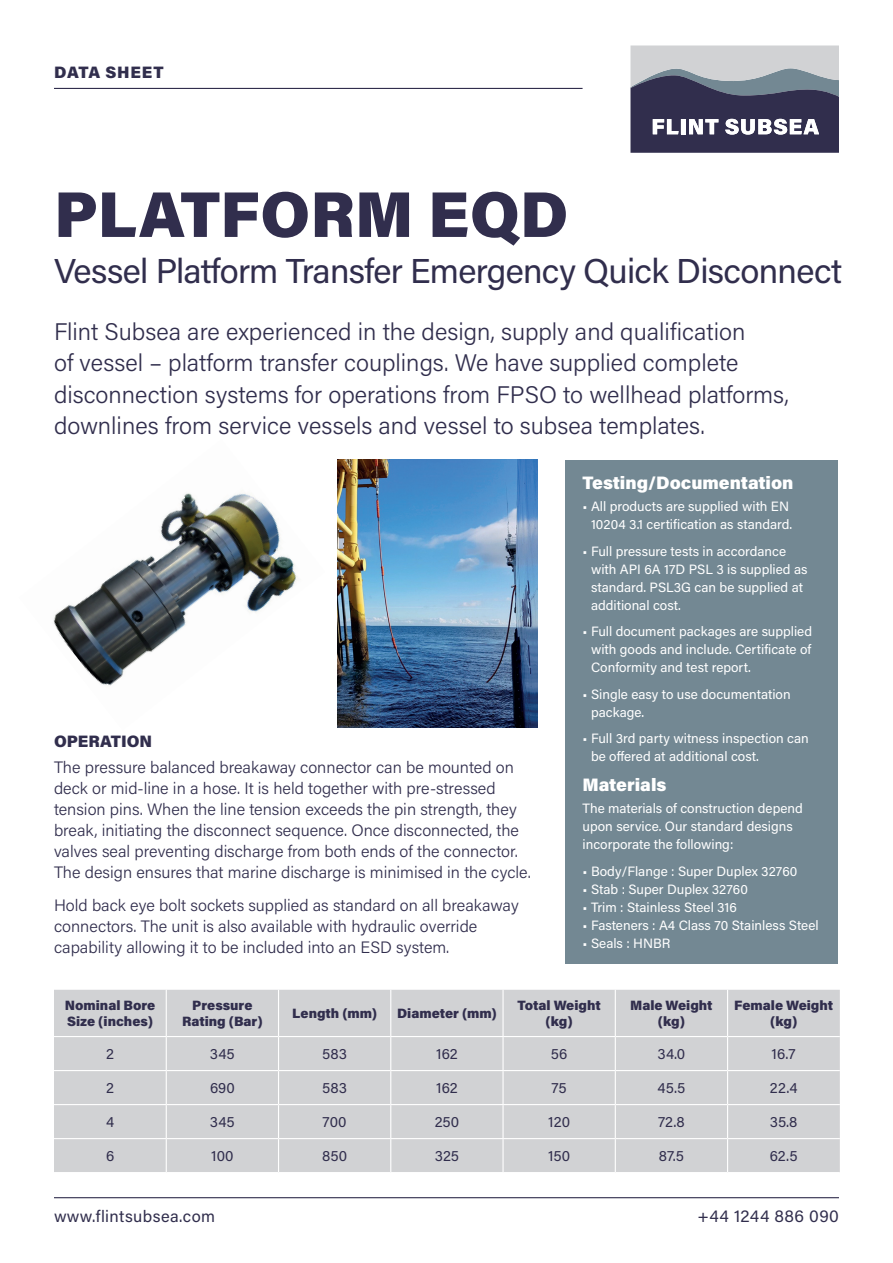
<style>
.page{position:relative;width:893px;height:1263px;background:#fff}
.page>*{position:absolute;margin:0;border:0;box-sizing:border-box;transform-origin:0 0}
.t1{font:900 64.5px "Acumin Pro";color:#312e4d}
.t2{font:34.5px "Acumin Pro";letter-spacing:-.02em;color:#312e4d}
.t3{font:300 24px/31.5px "Acumin Pro";color:#312e4d}
.t4{font:900 18px "Acumin Pro";color:#fff}
.t5{font:300 16.5px/21px "Acumin Pro";color:#312e4d}
.t6{font:16.5px "Acumin Pro";letter-spacing:.025em;color:#312e4d}
.t7{font:900 16.5px "Acumin Pro";letter-spacing:.04em;color:#312e4d}
.t8{font:900 16.5px "Acumin Pro";color:#312e4d}
.t9{font:15px "Acumin Pro";letter-spacing:.005em;color:#312e4d}
.t10{font:13.5px/18px "Acumin Pro";color:#fff}
.t11{font:900 13.5px/16.2px "Acumin Pro";color:#312e4d;text-align:center}
</style>
<div class="page">
<img style="left:53px;top:493px;width:244px;height:193px">
<hr style="left:54px;top:88px;width:529px;height:1px;background:#312e4d">
<svg style="left:630px;top:45px;width:209px;height:108px;background:#747588"></svg>
<div style="left:566px;top:460px;width:272px;height:503px;background:#738893"></div>
<div style="left:54px;top:990px;width:786px;height:182px;background:#d1d2d4"></div>
<hr style="left:166px;top:990px;width:1px;height:46px;background:#fff">
<hr style="left:278px;top:990px;width:1px;height:46px;background:#fff">
<hr style="left:390px;top:990px;width:1px;height:46px;background:#fff">
<hr style="left:502px;top:990px;width:2px;height:46px;background:#fff">
<hr style="left:615px;top:990px;width:1px;height:46px;background:#fff">
<hr style="left:727px;top:990px;width:1px;height:46px;background:#fff">
<hr style="left:54px;top:1036px;width:112px;height:1px;background:#fff">
<hr style="left:166px;top:1036px;width:113px;height:1px;background:#fff">
<hr style="left:166px;top:1037px;width:1px;height:33px;background:#fff">
<hr style="left:279px;top:1036px;width:112px;height:1px;background:#fff">
<hr style="left:278px;top:1037px;width:1px;height:33px;background:#fff">
<hr style="left:391px;top:1036px;width:112px;height:1px;background:#fff">
<hr style="left:390px;top:1037px;width:1px;height:33px;background:#fff">
<hr style="left:503px;top:1036px;width:112px;height:1px;background:#fff">
<hr style="left:502px;top:1037px;width:2px;height:33px;background:#fff">
<hr style="left:615px;top:1036px;width:113px;height:1px;background:#fff">
<hr style="left:615px;top:1037px;width:1px;height:33px;background:#fff">
<hr style="left:728px;top:1036px;width:112px;height:1px;background:#fff">
<hr style="left:727px;top:1037px;width:1px;height:33px;background:#fff">
<hr style="left:54px;top:1070px;width:112px;height:1px;background:#fff">
<hr style="left:166px;top:1070px;width:113px;height:1px;background:#fff">
<hr style="left:166px;top:1071px;width:1px;height:33px;background:#fff">
<hr style="left:279px;top:1070px;width:112px;height:1px;background:#fff">
<hr style="left:278px;top:1071px;width:1px;height:33px;background:#fff">
<hr style="left:391px;top:1070px;width:112px;height:1px;background:#fff">
<hr style="left:390px;top:1071px;width:1px;height:33px;background:#fff">
<hr style="left:503px;top:1070px;width:112px;height:1px;background:#fff">
<hr style="left:502px;top:1071px;width:2px;height:33px;background:#fff">
<hr style="left:615px;top:1070px;width:113px;height:1px;background:#fff">
<hr style="left:615px;top:1071px;width:1px;height:33px;background:#fff">
<hr style="left:728px;top:1070px;width:112px;height:1px;background:#fff">
<hr style="left:727px;top:1071px;width:1px;height:33px;background:#fff">
<hr style="left:54px;top:1104px;width:112px;height:1px;background:#fff">
<hr style="left:166px;top:1104px;width:113px;height:1px;background:#fff">
<hr style="left:166px;top:1105px;width:1px;height:33px;background:#fff">
<hr style="left:279px;top:1104px;width:112px;height:1px;background:#fff">
<hr style="left:278px;top:1105px;width:1px;height:33px;background:#fff">
<hr style="left:391px;top:1104px;width:112px;height:1px;background:#fff">
<hr style="left:390px;top:1105px;width:1px;height:33px;background:#fff">
<hr style="left:503px;top:1104px;width:112px;height:1px;background:#fff">
<hr style="left:502px;top:1105px;width:2px;height:33px;background:#fff">
<hr style="left:615px;top:1104px;width:113px;height:1px;background:#fff">
<hr style="left:615px;top:1105px;width:1px;height:33px;background:#fff">
<hr style="left:728px;top:1104px;width:112px;height:1px;background:#fff">
<hr style="left:727px;top:1105px;width:1px;height:33px;background:#fff">
<hr style="left:54px;top:1138px;width:112px;height:1px;background:#fff">
<hr style="left:166px;top:1138px;width:113px;height:1px;background:#fff">
<hr style="left:166px;top:1139px;width:1px;height:33px;background:#fff">
<hr style="left:279px;top:1138px;width:112px;height:1px;background:#fff">
<hr style="left:278px;top:1139px;width:1px;height:33px;background:#fff">
<hr style="left:391px;top:1138px;width:112px;height:1px;background:#fff">
<hr style="left:390px;top:1139px;width:1px;height:33px;background:#fff">
<hr style="left:503px;top:1138px;width:112px;height:1px;background:#fff">
<hr style="left:502px;top:1139px;width:2px;height:33px;background:#fff">
<hr style="left:615px;top:1138px;width:113px;height:1px;background:#fff">
<hr style="left:615px;top:1139px;width:1px;height:33px;background:#fff">
<hr style="left:728px;top:1138px;width:112px;height:1px;background:#fff">
<hr style="left:727px;top:1139px;width:1px;height:33px;background:#fff">
<hr style="left:54px;top:1197px;width:785px;height:1px;background:#312e4d">
<img style="left:337px;top:460px;width:201px;height:267px">
<p class="t7" style="left:54px;top:61px;width:111px">DATA SHEET</p>
<p class="t1" style="left:54px;top:169px;width:516px">PLATFORM EQD</p>
<p class="t2" style="left:54px;top:247px;width:790px">Vessel Platform Transfer Emergency Quick Disconnect</p>
<p class="t3" style="left:54px;top:315px;width:736px">Flint Subsea are experienced in the design, supply and qualification<br>of vessel – platform transfer couplings. We have supplied complete disconnection systems for operations from FPSO to wellhead platforms, downlines from service vessels and vessel to subsea templates.</p>
<p class="t8" style="left:54px;top:730px;width:100px">OPERATION</p>
<p class="t5" style="left:54px;top:756px;width:478px">The pressure balanced breakaway connector can be mounted on deck or mid-line in a hose. It is held together with pre-stressed tension pins. When the line tension exceeds the pin strength, they break, initiating the disconnect sequence. Once disconnected, the valves seal preventing discharge from both ends of the connector.<br>The design ensures that marine discharge is minimised in the cycle.</p>
<p class="t5" style="left:54px;top:894px;width:466px">Hold back eye bolt sockets supplied as standard on all breakaway connectors. The unit is also available with hydraulic override capability allowing it to be included into an ESD system.</p>
<p class="t4" style="left:583px;top:470px;width:212px">Testing/Documentation</p>
<p class="t10" style="left:583px;top:497px;width:211px;text-align:right">• All products are supplied with EN<br>10204 3.1 certification as standard.</p>
<p class="t10" style="left:591px;top:541px;width:218px;text-indent:-8px">• Full pressure tests in accordance with API 6A 17D PSL 3 is supplied as standard. PSL3G can be supplied at additional cost.</p>
<p class="t10" style="left:591px;top:622px;width:223px;text-align:justify;text-indent:-8px">• Full document packages are supplied with goods and include. Certificate of Conformity and test report.</p>
<p class="t10" style="left:591px;top:684px;width:201px;text-indent:-8px">• Single easy to use documentation package.</p>
<p class="t10" style="left:591px;top:729px;width:219px;text-indent:-8px">• Full 3rd party witness inspection can be offered at additional cost.</p>
<p class="t4" style="left:583px;top:772px;width:85px">Materials</p>
<p class="t10" style="left:583px;top:799px;width:222px">The materials of construction depend upon service. Our standard designs incorporate the following:</p>
<p class="t10" style="left:583px;top:862px;width:216px">• Body/Flange : Super Duplex 32760</p>
<p class="t10" style="left:583px;top:880px;width:167px">• Stab : Super Duplex 32760</p>
<p class="t10" style="left:583px;top:898px;width:156px">• Trim : Stainless Steel 316</p>
<p class="t10" style="left:583px;top:916px;width:238px">• Fasteners : A4 Class 70 Stainless Steel</p>
<p class="t10" style="left:583px;top:934px;width:90px">• Seals : HNBR</p>
<p class="t11" style="left:65px;top:996px;width:92px;text-align:left">Nominal Bore<br>Size (inches)</p>
<p class="t11" style="left:182px;top:996px;width:82px">Pressure<br>Rating (Bar)</p>
<p class="t11" style="left:292px;top:1005px;width:86px">Length (mm)</p>
<p class="t11" style="left:397px;top:1005px;width:101px">Diameter (mm)</p>
<p class="t11" style="left:518px;top:996px;width:85px">Total Weight (kg)</p>
<p class="t11" style="left:630px;top:996px;width:84px">Male Weight (kg)</p>
<p class="t11" style="left:734px;top:996px;width:100px">Female Weight (kg)</p>
<p class="t9" style="left:106px;top:1043px;width:9px">2</p>
<p class="t9" style="left:210px;top:1043px;width:26px">345</p>
<p class="t9" style="left:322px;top:1043px;width:26px">583</p>
<p class="t9" style="left:436px;top:1043px;width:23px">162</p>
<p class="t9" style="left:551px;top:1043px;width:18px">56</p>
<p class="t9" style="left:658px;top:1043px;width:29px">34.0</p>
<p class="t9" style="left:772px;top:1043px;width:26px">16.7</p>
<p class="t9" style="left:106px;top:1077px;width:9px">2</p>
<p class="t9" style="left:210px;top:1077px;width:26px">690</p>
<p class="t9" style="left:322px;top:1077px;width:26px">583</p>
<p class="t9" style="left:436px;top:1077px;width:23px">162</p>
<p class="t9" style="left:552px;top:1077px;width:17px">75</p>
<p class="t9" style="left:658px;top:1077px;width:29px">45.5</p>
<p class="t9" style="left:770px;top:1077px;width:29px">22.4</p>
<p class="t9" style="left:106px;top:1111px;width:10px">4</p>
<p class="t9" style="left:210px;top:1111px;width:26px">345</p>
<p class="t9" style="left:323px;top:1111px;width:26px">700</p>
<p class="t9" style="left:435px;top:1111px;width:26px">250</p>
<p class="t9" style="left:548px;top:1111px;width:23px">120</p>
<p class="t9" style="left:658px;top:1111px;width:28px">72.8</p>
<p class="t9" style="left:770px;top:1111px;width:29px">35.8</p>
<p class="t9" style="left:106px;top:1145px;width:10px">6</p>
<p class="t9" style="left:211px;top:1145px;width:24px">100</p>
<p class="t9" style="left:322px;top:1145px;width:27px">850</p>
<p class="t9" style="left:435px;top:1145px;width:26px">325</p>
<p class="t9" style="left:548px;top:1145px;width:24px">150</p>
<p class="t9" style="left:659px;top:1145px;width:27px">87.5</p>
<p class="t9" style="left:770px;top:1145px;width:29px">62.5</p>
<p class="t6" style="left:54px;top:1204px;width:163px">www.flintsubsea.com</p>
<p class="t6" style="left:697px;top:1204px;width:143px">+44 1244 886 090</p>
</div>
